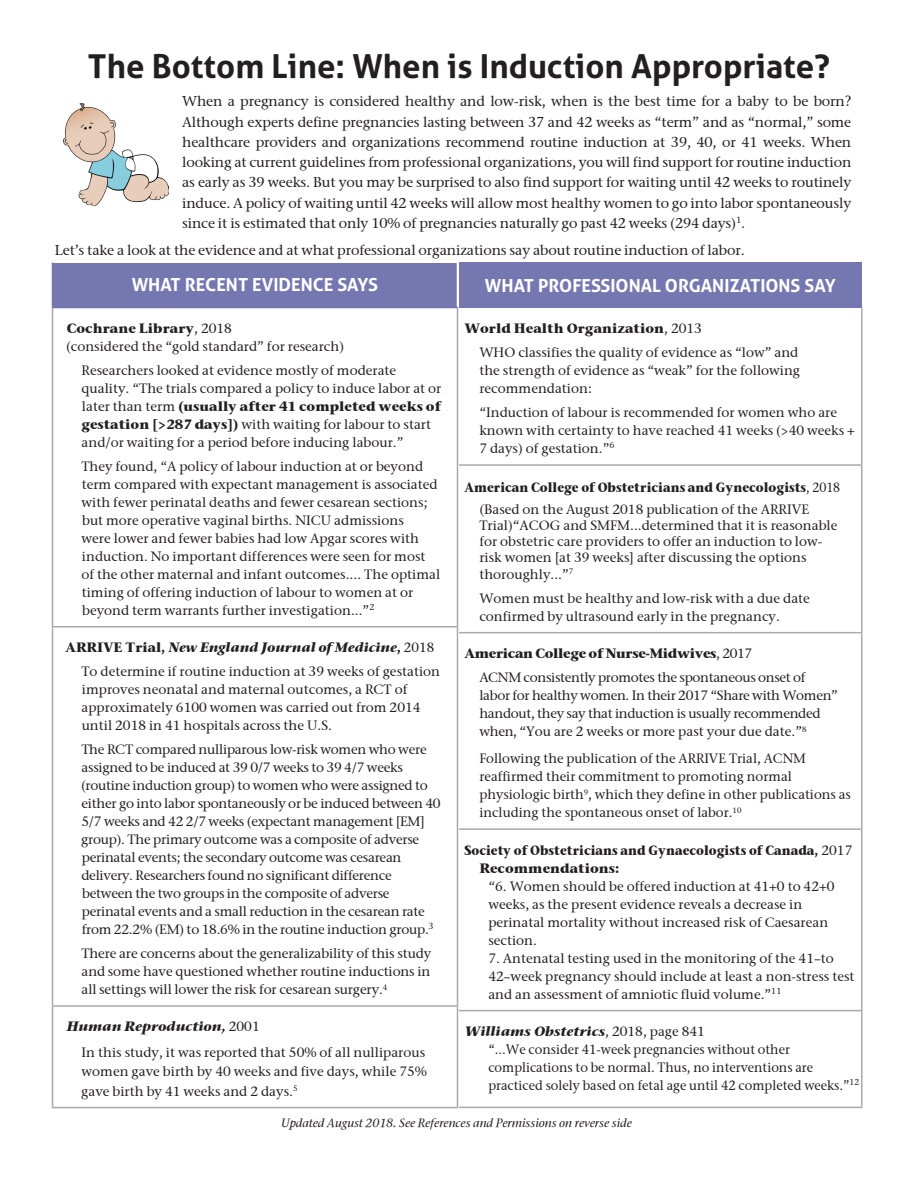
<style>
.page{position:relative;width:918px;height:1188px;background:#fff}
.page>*{position:absolute;margin:0;border:0;box-sizing:border-box;transform-origin:0 0}
.t1{font:700 33px "Aller";color:#231f20}
.t2{font:700 18px "Aller";color:#fff}
.t3{font:14.25px/20.2px "Stone Serif ITCTT Medium";letter-spacing:-.01em;color:#231f20;text-align:justify}
.x{font:13.5px/18px "Stone Serif ITCTT Medium";color:#231f20}
.x-2{font:13.5px/18px "Stone Serif ITCTT Medium";letter-spacing:-.02em;color:#231f20}
.x-3{font:13.5px/18px "Stone Serif ITCTT Medium";letter-spacing:-.025em;color:#231f20}
.x-4{font:13.5px/18px "Stone Serif ITCTT Medium";color:#231f20;scale:.95 1}
.x-5{font:13.5px "Stone Serif ITCTT Bold";color:#231f20;scale:.9 1}
.x-6{font:italic 13.5px "Stone Serif ITCTT Bold";color:#231f20}
.x-7{font:13.5px "Stone Serif ITCTT Bold";color:#231f20}
.x-8{font:13.5px "Stone Serif ITCTT Bold";letter-spacing:-.025em;color:#231f20}
.t4{font:italic 12px "Stone Serif ITCTT Medium";color:#231f20}
.s1{font-family:"Stone Serif ITCTT Bold"}
.s2{font-style:normal}
.s3{font-family:"Stone Serif ITCTT Medium";font-style:normal}
.s4{font-family:"Stone Serif ITCTT Medium"}
</style>
<div class="page">
<img style="left:63px;top:104px;width:105px;height:101px">
<div style="left:52px;top:263px;width:406px;height:45px;background:#7477b0"></div>
<hr style="left:52px;top:308px;width:1px;height:318px;background:#a8a9ad">
<hr style="left:457px;top:308px;width:1px;height:318px;background:#a8a9ad">
<hr style="left:52px;top:626px;width:406px;height:2px;background:#a8a9ad">
<hr style="left:52px;top:628px;width:1px;height:377px;background:#a8a9ad">
<hr style="left:457px;top:628px;width:1px;height:377px;background:#a8a9ad">
<hr style="left:52px;top:1005px;width:406px;height:2px;background:#a8a9ad">
<hr style="left:52px;top:1007px;width:1px;height:100px;background:#a8a9ad">
<hr style="left:457px;top:1007px;width:1px;height:100px;background:#a8a9ad">
<hr style="left:52px;top:1107px;width:406px;height:1px;background:#a8a9ad">
<hr style="left:457px;top:263px;width:1px;height:44px;background:#fff">
<div style="left:459px;top:263px;width:403px;height:45px;background:#7477b0"></div>
<hr style="left:861px;top:308px;width:1px;height:156px;background:#a8a9ad">
<hr style="left:459px;top:464px;width:403px;height:2px;background:#a8a9ad">
<hr style="left:861px;top:466px;width:1px;height:166px;background:#a8a9ad">
<hr style="left:459px;top:632px;width:403px;height:1px;background:#a8a9ad">
<hr style="left:861px;top:633px;width:1px;height:195px;background:#a8a9ad">
<hr style="left:459px;top:828px;width:403px;height:2px;background:#a8a9ad">
<hr style="left:861px;top:830px;width:1px;height:180px;background:#a8a9ad">
<hr style="left:459px;top:1010px;width:403px;height:1px;background:#a8a9ad">
<hr style="left:861px;top:1011px;width:1px;height:96px;background:#a8a9ad">
<hr style="left:459px;top:1107px;width:403px;height:1px;background:#a8a9ad">
<p class="t1" style="left:88px;top:46px;width:744px">The Bottom Line: When is Induction Appropriate?</p>
<p class="t3" style="left:182px;top:91px;width:671px">When a pregnancy is considered healthy and low-risk, when is the best time for a baby to be born?<br>Although experts define pregnancies lasting between 37 and 42 weeks as “term” and as “normal,” some healthcare providers and organizations recommend routine induction at 39, 40, or 41 weeks. When looking at current guidelines from professional organizations, you will find support for routine induction as early as 39 weeks. But you may be surprised to also find support for waiting until 42 weeks to routinely induce. A policy of waiting until 42 weeks will allow most healthy women to go into labor spontaneously since it is estimated that only 10% of pregnancies naturally go past 42 weeks (294 days)<sup>1</sup>.</p>
<p class="t3" style="left:55px;top:240px;width:692px">Let’s take a look at the evidence and at what professional organizations say about routine induction of labor.</p>
<p class="t2" style="left:132px;top:274px;width:248px">WHAT RECENT EVIDENCE SAYS</p>
<p class="x" style="left:66px;top:319px;width:280px"><span class="s1">Cochrane Library</span>, 2018<br>(considered the “gold standard” for research)</p>
<p class="x" style="left:81px;top:361px;width:362px">Researchers looked at evidence mostly of moderate quality. “The trials compared a policy to induce labor at or later than term <span class="s1">(usually after 41 completed weeks of gestation [&gt;287 days])</span> with waiting for labour to start and/or waiting for a period before inducing labour.”</p>
<p class="x" style="left:81px;top:457px;width:360px">They found, “A policy of labour induction at or beyond term compared with expectant management is associated with fewer perinatal deaths and fewer cesarean sections; but more operative vaginal births. NICU admissions<br>were lower and fewer babies had low Apgar scores with induction. No important differences were seen for most of the other maternal and infant outcomes.... The optimal timing of offering induction of labour to women at or beyond term warrants further investigation...”<sup>2</sup></p>
<p class="x-6" style="left:65px;top:639px;width:370px"><span class="s2">ARRIVE Trial,</span> New England Journal of Medicine<span class="s2">,</span> <span class="s3">2018</span></p>
<p class="x" style="left:81px;top:662px;width:360px">To determine if routine induction at 39 weeks of gestation improves neonatal and maternal outcomes, a RCT of approximately 6100 women was carried out from 2014 until 2018 in 41 hospitals across the U.S.</p>
<p class="x-2" style="left:81px;top:740px;width:361px">The RCT compared nulliparous low-risk women who were assigned to be induced at 39 0/7 weeks to 39 4/7 weeks (routine induction group) to women who were assigned to either go into labor spontaneously or be induced between 40<br>5/7 weeks and 42 2/7 weeks (expectant management [EM] group). The primary outcome was a composite of adverse perinatal events; the secondary outcome was cesarean delivery. Researchers found no significant difference between the two groups in the composite of adverse perinatal events and a small reduction in the cesarean rate from 22.2% (EM) to 18.6% in the routine induction group.<sup>3</sup></p>
<p class="x" style="left:81px;top:944px;width:351px;text-align:justify">There are concerns about the generalizability of this study and some have questioned whether routine inductions in all settings will lower the risk for cesarean surgery.<sup>4</sup></p>
<p class="x-6" style="left:67px;top:1018px;width:195px">Human Reproduction, <span class="s3">2001</span></p>
<p class="x" style="left:81px;top:1042px;width:347px;line-height:19.5px">In this study, it was reported that 50% of all nulliparous women gave birth by 40 weeks and five days, while 75% gave birth by 41 weeks and 2 days.<sup>5</sup></p>
<p class="t2" style="left:485px;top:274px;width:352px">WHAT PROFESSIONAL ORGANIZATIONS SAY</p>
<p class="x-7" style="left:464px;top:320px;width:239px">World Health Organization<span class="s4">, 2013</span></p>
<p class="x" style="left:479px;top:343px;width:322px">WHO classifies the quality of evidence as “low” and the strength of evidence as “weak” for the following recommendation:</p>
<p class="x" style="left:479px;top:403px;width:377px">“Induction of labour is recommended for women who are known with certainty to have reached 41 weeks (&gt;40 weeks +<br>7 days) of gestation.”<sup>6</sup></p>
<p class="x-5" style="left:464px;top:478px;width:419px">American College of Obstetricians and Gynecologists<span class="s4">, 2018</span></p>
<p class="x" style="left:479px;top:501px;width:360px;line-height:16.2px">(Based on the August 2018 publication of the ARRIVE Trial)“ACOG and SMFM...determined that it is reasonable for obstetric care providers to offer an induction to low&shy;risk women [at 39 weeks] after discussing the options thoroughly...”<sup>7</sup></p>
<p class="x" style="left:479px;top:589px;width:332px">Women must be healthy and low-risk with a due date confirmed by ultrasound early in the pregnancy.</p>
<p class="x-8" style="left:464px;top:645px;width:289px">American College of Nurse-Midwives<span class="s4">, 2017</span></p>
<p class="x-3" style="left:479px;top:668px;width:360px">ACNM consistently promotes the spontaneous onset of labor for healthy women. In their 2017 “Share with Women” handout, they say that induction is usually recommended when, “You are 2 weeks or more past your due date.”<sup>8</sup></p>
<p class="x" style="left:479px;top:749px;width:373px">Following the publication of the ARRIVE Trial, ACNM reaffirmed their commitment to promoting normal physiologic birth<sup>9</sup>, which they define in other publications as including the spontaneous onset of labor.<sup>10</sup></p>
<p class="x-5" style="left:464px;top:841px;width:433px">Society of Obstetricians and Gynaecologists of Canada, <span class="s4">2017</span></p>
<p class="x-7" style="left:479px;top:859px;width:141px">Recommendations:</p>
<p class="x" style="left:488px;top:877px;width:348px">“6. Women should be offered induction at 41+0 to 42+0 weeks, as the present evidence reveals a decrease in perinatal mortality without increased risk of Caesarean section.</p>
<p class="x" style="left:488px;top:949px;width:368px">7. Antenatal testing used in the monitoring of the 41–to<br>42–week pregnancy should include at least a non-stress test and an assessment of amniotic fluid volume.”<sup>11</sup></p>
<p class="x-6" style="left:464px;top:1023px;width:242px">Williams Obstetrics<span class="s3">, 2018, page 841</span></p>
<p class="x-4" style="left:488px;top:1040px;width:392px">“...We consider 41-week pregnancies without other complications to be normal. Thus, no interventions are practiced solely based on fetal age until 42 completed weeks.”<sup>12</sup></p>
<p class="t4" style="left:281px;top:1116px;width:352px">Updated August 2018. See References and Permissions on reverse side</p>
</div>
